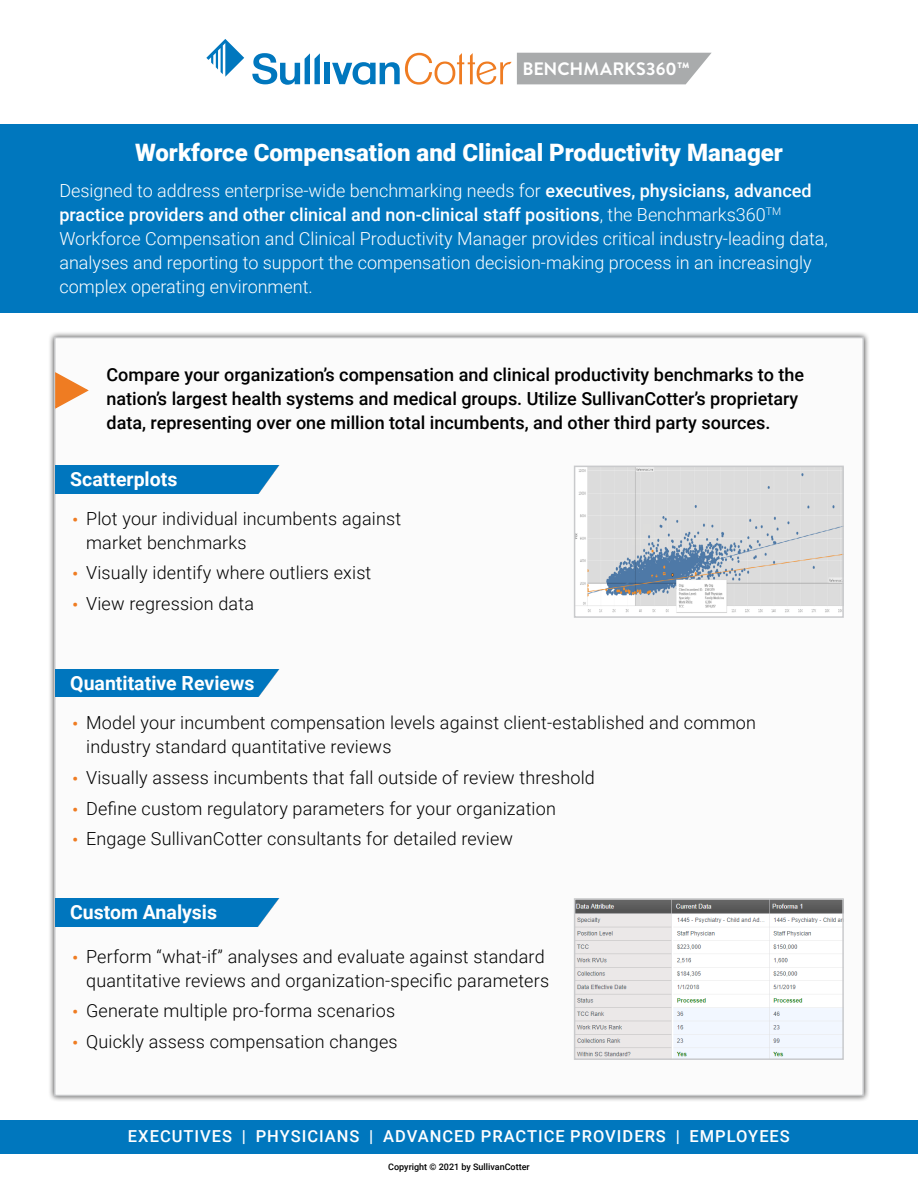
<style>
.page{position:relative;width:918px;height:1188px;background:#fff}
.page>*{position:absolute;margin:0;border:0;box-sizing:border-box;transform-origin:0 0}
.t1{font:900 24px "Roboto";color:#fff}
.t2{font:700 19.5px "Roboto";color:#fff}
.t3{font:300 18px/24px "Roboto";letter-spacing:.01em;color:#000}
.t4{font:300 18px/24px "Roboto";color:#fff}
.t5{font:500 18px/24px "Roboto";color:#000}
.t6{font:700 18px "Brandon Grotesque";color:#fff}
.t7{font:500 16.5px "Roboto";letter-spacing:.06em;color:#fff}
.t8{font:500 9px "Roboto";color:#000}
.s1{font-weight:500}
.s2{font-weight:900;font-size:15px;color:#ef7c22}
</style>
<div class="page">
<div style="left:0;top:124px;width:918px;height:188px;background:#0077be"></div>
<svg style="left:206px;top:39px;width:38px;height:38px"></svg>
<div style="left:324px;top:63px;width:6px;height:21px;background:#0077be"></div>
<svg style="left:252px;top:53px;width:68px;height:32px"></svg>
<svg style="left:332px;top:53px;width:379px;height:32px"></svg>
<div style="left:48px;top:331px;width:822px;height:771px;background:#000;opacity:.75"></div>
<div style="left:54px;top:337px;width:810px;height:759px;background:#fbfbfb;border:2px solid #c7c8ca"></div>
<svg style="left:54px;top:371px;width:35px;height:39px"></svg>
<img style="left:577px;top:469px;width:264px;height:144px">
<div style="left:574px;top:466px;width:270px;height:152px;border:2px solid #c9cacc"></div>
<div style="left:56px;top:466px;width:223px;height:27px;background:#0076be"></div>
<div style="left:56px;top:669px;width:224px;height:28px;background:#0076be"></div>
<div style="left:56px;top:898px;width:224px;height:28px;background:#0076be"></div>
<img style="left:577px;top:901px;width:264px;height:156px">
<div style="left:574px;top:898px;width:270px;height:162px;border:2px solid #c9cacc"></div>
<div style="left:0;top:1121px;width:918px;height:33px;background:#0077be"></div>
<p class="t6" style="left:523px;top:56px;width:169px">BENCHMARKS360™</p>
<h1 class="t1" style="left:135px;top:136px;width:650px">Workforce Compensation and Clinical Productivity Manager</h1>
<p class="t4" style="left:59px;top:178px;width:770px">Designed to address enterprise-wide benchmarking needs for <span class="s1">executives, physicians, advanced practice providers and other clinical and non-clinical staff positions</span>, the Benchmarks360<sup>TM </sup>Workforce Compensation and Clinical Productivity Manager provides critical industry-leading data, analyses and reporting to support the compensation decision-making process in an increasingly complex operating environment.</p>
<p class="t5" style="left:107px;top:362px;width:699px">Compare your organization’s compensation and clinical productivity benchmarks to the nation’s largest health systems and medical groups. Utilize SullivanCotter’s proprietary data, representing over one million total incumbents, and other third party sources.</p>
<p class="t2" style="left:70px;top:465px;width:109px">Scatterplots</p>
<p class="t3" style="left:86px;top:505px;width:317px;text-indent:-14px"><span class="s2">•</span> Plot your individual incumbents against market benchmarks</p>
<p class="t3" style="left:73px;top:560px;width:300px"><span class="s2">•</span> Visually identify where outliers exist</p>
<p class="t3" style="left:73px;top:591px;width:183px"><span class="s2">•</span> View regression data</p>
<p class="t2" style="left:70px;top:669px;width:186px">Quantitative Reviews</p>
<p class="t3" style="left:86px;top:710px;width:671px;text-indent:-14px"><span class="s2">•</span> Model your incumbent compensation levels against client-established and common industry standard quantitative reviews</p>
<p class="t3" style="left:73px;top:765px;width:524px"><span class="s2">•</span> Visually assess incumbents that fall outside of review threshold</p>
<p class="t3" style="left:73px;top:796px;width:485px"><span class="s2">•</span> Define custom regulatory parameters for your organization</p>
<p class="t3" style="left:73px;top:826px;width:442px"><span class="s2">•</span> Engage SullivanCotter consultants for detailed review</p>
<p class="t2" style="left:70px;top:898px;width:148px">Custom Analysis</p>
<p class="t3" style="left:73px;top:944px;width:478px;text-align:right"><span class="s2">•</span> Perform “what-if” analyses and evaluate against standard quantitative reviews and organization-specific parameters</p>
<p class="t3" style="left:73px;top:998px;width:324px"><span class="s2">•</span> Generate multiple pro-forma scenarios</p>
<p class="t3" style="left:73px;top:1029px;width:326px"><span class="s2">•</span> Quickly assess compensation changes</p>
<p class="t7" style="left:128px;top:1124px;width:663px">EXECUTIVES | PHYSICIANS | ADVANCED PRACTICE PROVIDERS | EMPLOYEES</p>
<p class="t8" style="left:388px;top:1161px;width:143px">Copyright © 2021 by SullivanCotter</p>
</div>
